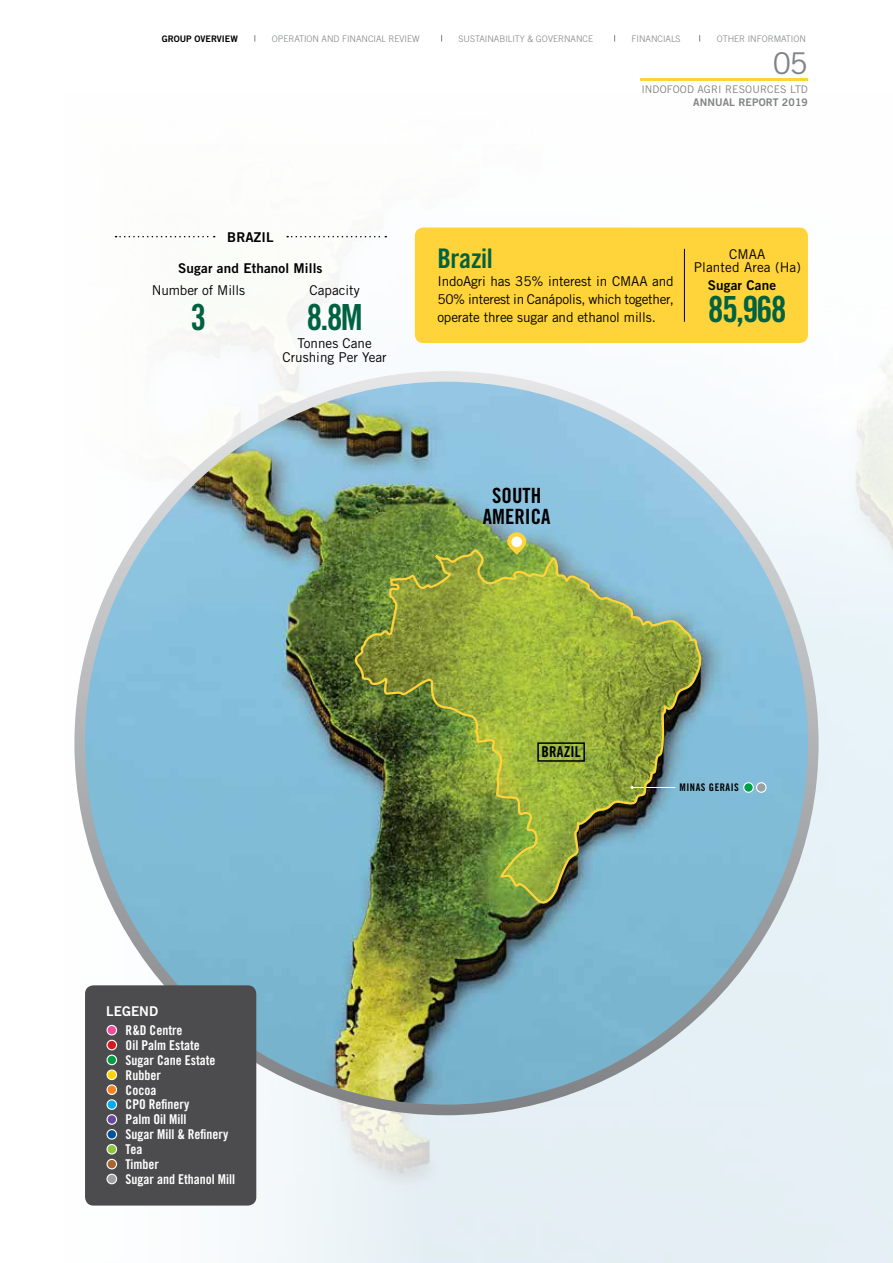
<style>
.page{position:relative;width:893px;height:1263px;background:#fff}
.page>*{position:absolute;margin:0;border:0;box-sizing:border-box;transform-origin:0 0}
.t1{font:36px "Trade Gothic LT Std Bd Cn 20";letter-spacing:-.05em;color:#006240}
.t2{font:30px "Trade Gothic LT Std";color:#808284}
.t3{font:27px "Trade Gothic LT Std Bd Cn 20";letter-spacing:-.01em;color:#006240}
.t4{font:21px/21px "Trade Gothic LT Std Bd Cn 20";color:#000;text-align:center}
.t5{font:15px "Trade Gothic LT Std Bd Cn 20";letter-spacing:.01em;color:#000}
.t6{font:13.5px/18px "Trade Gothic LT Std";letter-spacing:-.01em;color:#000;text-align:justify}
.t7{font:13.5px/14.9px "Trade Gothic LT Std Bd Cn 20";color:#fff}
.t8{font:13.5px "Trade Gothic LT Std Bd 2";letter-spacing:.01em;color:#000}
.t9{font:13.5px/13.5px "Trade Gothic LT Std";letter-spacing:.01em;color:#000;text-align:center}
.t10{font:13.5px "Trade Gothic LT Std Bd 2";color:#fff}
.t11{font:10.5px "Trade Gothic LT Std";letter-spacing:.01em;color:#808284}
.t12{font:10.5px "Trade Gothic LT Std Bd 2";letter-spacing:.01em;color:#808284}
.t13{font:10.5px "Trade Gothic LT Std Bd Cn 20";letter-spacing:.05em;color:#000}
.t14{font:300 9px "Trade Gothic LT Std";color:#808284}
.t15{font:9px "Trade Gothic LT Std Bd 2";color:#000}
</style>
<div class="page">
<img style="left:85px;top:35px;width:808px;height:1228px">
<svg style="left:74px;top:371px;width:745px;height:744px;background:#b4b7b9"></svg>
<img style="left:85px;top:382px;width:723px;height:722px;border-radius:361px">
<div style="left:415px;top:228px;width:393px;height:115px;background:#ffd33a;border-radius:9px"></div>
<hr style="left:684px;top:249px;width:1px;height:73px;background:#000">
<svg style="left:116px;top:236px;width:99px;height:1px"></svg>
<svg style="left:287px;top:236px;width:99px;height:1px"></svg>
<div style="left:85px;top:985px;width:171px;height:220px;background:#4c4c4e;border-radius:9px"></div>
<div style="left:107px;top:1025px;width:10px;height:10px;background:#ee4d9b;border-radius:50%"></div>
<div style="left:106px;top:1025px;width:11px;height:10px;border:1px solid #fff;border-radius:50%"></div>
<div style="left:107px;top:1040px;width:10px;height:10px;background:#d71820;border-radius:50%"></div>
<div style="left:106px;top:1040px;width:11px;height:10px;border:1px solid #fff;border-radius:50%"></div>
<svg style="left:107px;top:1055px;width:10px;height:10px"></svg>
<div style="left:106px;top:1054px;width:11px;height:11px;border:1px solid #fff;border-radius:50%"></div>
<svg style="left:107px;top:1070px;width:10px;height:9px"></svg>
<div style="left:106px;top:1069px;width:11px;height:11px;border:1px solid #fff;border-radius:50%"></div>
<div style="left:107px;top:1085px;width:10px;height:9px;background:#f5821f;border-radius:50%"></div>
<div style="left:106px;top:1084px;width:11px;height:11px;border:1px solid #fff;border-radius:50%"></div>
<svg style="left:107px;top:1100px;width:10px;height:9px"></svg>
<div style="left:106px;top:1099px;width:11px;height:11px;border:1px solid #fff;border-radius:50%"></div>
<svg style="left:107px;top:1115px;width:10px;height:9px"></svg>
<div style="left:106px;top:1114px;width:11px;height:11px;border:1px solid #fff;border-radius:50%"></div>
<svg style="left:107px;top:1129px;width:10px;height:10px"></svg>
<div style="left:106px;top:1129px;width:11px;height:11px;border:1px solid #fff;border-radius:50%"></div>
<div style="left:107px;top:1144px;width:10px;height:10px;background:#8dc63e;border-radius:50%"></div>
<div style="left:106px;top:1144px;width:11px;height:10px;border:1px solid #fff;border-radius:50%"></div>
<div style="left:107px;top:1159px;width:10px;height:10px;background:#a76534;border-radius:50%"></div>
<div style="left:106px;top:1159px;width:11px;height:10px;border:1px solid #fff;border-radius:50%"></div>
<div style="left:107px;top:1174px;width:10px;height:10px;background:#9d9fa2;border-radius:50%"></div>
<div style="left:106px;top:1174px;width:11px;height:10px;border:1px solid #fff;border-radius:50%"></div>
<div style="left:507px;top:532px;width:19px;height:23px;background:#ffd33a;border-radius:10px"></div>
<svg style="left:511px;top:536px;width:11px;height:11px"></svg>
<div style="left:756px;top:783px;width:10px;height:9px;background:#9d9fa2;border-radius:50%"></div>
<div style="left:756px;top:782px;width:11px;height:11px;border:1px solid #fff;border-radius:50%"></div>
<div style="left:744px;top:783px;width:9px;height:9px;background:#009f46;border-radius:50%"></div>
<div style="left:743px;top:782px;width:11px;height:11px;border:1px solid #fff;border-radius:50%"></div>
<img style="left:351px;top:541px;width:351px;height:369px">
<hr style="left:641px;top:79px;width:167px;height:2px;background:#ffd33a">
<p class="t15" style="left:162px;top:33px;width:78px">GROUP OVERVIEW</p>
<p class="t14" style="left:272px;top:33px;width:149px">OPERATION AND FINANCIAL REVIEW</p>
<p class="t14" style="left:459px;top:33px;width:136px">SUSTAINABILITY &amp; GOVERNANCE</p>
<p class="t14" style="left:632px;top:33px;width:51px">FINANCIALS</p>
<p class="t14" style="left:717px;top:33px;width:91px">OTHER INFORMATION</p>
<h2 class="t2" style="left:773px;top:46px;width:37px">05</h2>
<p class="t8" style="left:227px;top:228px;width:48px">BRAZIL</p>
<p class="t8" style="left:178px;top:259px;width:146px">Sugar and Ethanol Mills</p>
<p class="t6" style="left:152px;top:281px;width:95px">Number of Mills</p>
<h1 class="t1" style="left:191px;top:295px;width:17px">3</h1>
<p class="t6" style="left:310px;top:281px;width:52px">Capacity</p>
<h1 class="t1" style="left:306px;top:295px;width:58px">8.8M</h1>
<p class="t6" style="left:283px;top:337px;width:106px;line-height:13.5px;text-align:center">Tonnes Cane<br>Crushing Per Year</p>
<p class="t11" style="left:641px;top:83px;width:168px">INDOFOOD AGRI RESOURCES LTD</p>
<p class="t12" style="left:693px;top:96px;width:116px">ANNUAL REPORT 2019</p>
<p class="t9" style="left:694px;top:247px;width:109px">CMAA<br>Planted Area (Ha)</p>
<h3 class="t3" style="left:437px;top:242px;width:57px">Brazil</h3>
<p class="t6" style="left:437px;top:272px;width:238px">IndoAgri has 35% interest in CMAA and 50% interest in Canápolis, which together, operate three sugar and ethanol mills.</p>
<p class="t8" style="left:708px;top:277px;width:70px">Sugar Cane</p>
<h1 class="t1" style="left:708px;top:287px;width:80px">85,968</h1>
<h3 class="t4" style="left:483px;top:485px;width:69px">SOUTH<br>AMERICA</h3>
<p class="t10" style="left:106px;top:1003px;width:53px">LEGEND</p>
<p class="t7" style="left:126px;top:1023px;width:111px">R&amp;D Centre<br>Oil Palm Estate<br>Sugar Cane Estate<br>Rubber<br>Cocoa<br>CPO Refinery<br>Palm Oil Mill<br>Sugar Mill &amp; Refinery<br>Tea<br>Timber<br>Sugar and Ethanol Mill</p>
<p class="t5" style="left:542px;top:743px;width:41px">BRAZIL</p>
<p class="t13" style="left:679px;top:781px;width:61px">MINAS GERAIS</p>
</div>
